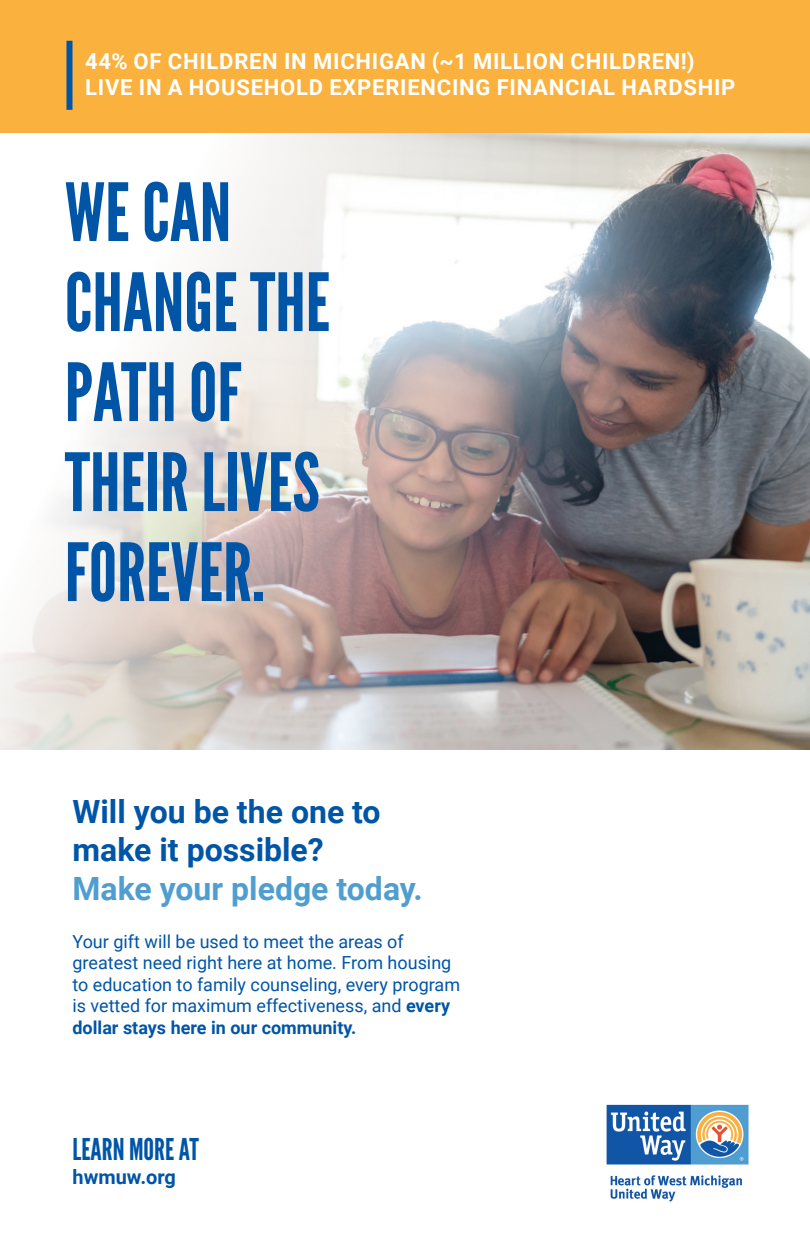
<style>
.page{position:relative;width:810px;height:1242px;background:#fff}
.page>*{position:absolute;margin:0;border:0;box-sizing:border-box;transform-origin:0 0}
.t1{font:80px/90px "League Gothic";color:#0155a7}
.t2{font:700 32px/38.4px "Roboto";color:#0155a7}
.t3{font:700 32px "Roboto";color:#509ed0}
.t4{font:30px "League Gothic";color:#0155a7}
.t5{font:700 22px/26.4px "Roboto";letter-spacing:.035em;color:#fff}
.t6{font:700 20px "Roboto";color:#0155a7}
.t7{font:18px/21.6px "Roboto";color:#0155a7}
.s1{font-weight:700}
</style>
<div class="page">
<img style="left:0;top:133px;width:801px;height:617px">
<div style="left:0;top:0;width:810px;height:133px;background:#fbb13d"></div>
<div style="left:66px;top:41px;width:6px;height:69px;background:#0155a7"></div>
<img style="left:606px;top:1104px;width:143px;height:98px">
<p class="t5" style="left:85px;top:47px;width:652px">44% OF CHILDREN IN MICHIGAN (~1 MILLION CHILDREN!)<br>LIVE IN A HOUSEHOLD EXPERIENCING FINANCIAL HARDSHIP</p>
<h1 class="t1" style="left:65px;top:168px;width:267px">WE CAN<br>CHANGE THE<br>PATH OF<br>THEIR LIVES<br>FOREVER.</h1>
<h2 class="t2" style="left:72px;top:791px;width:310px">Will you be the one to make it possible?</h2>
<h2 class="t3" style="left:72px;top:866px;width:352px">Make your pledge today.</h2>
<p class="t7" style="left:72px;top:930px;width:389px">Your gift will be used to meet the areas of greatest need right here at home. From housing to education to family counseling, every program is vetted for maximum effectiveness, and <span class="s1">every dollar stays here in our community.</span></p>
<h3 class="t4" style="left:72px;top:1131px;width:128px">LEARN MORE AT</h3>
<p class="t6" style="left:72px;top:1163px;width:105px">hwmuw.org</p>
</div>
